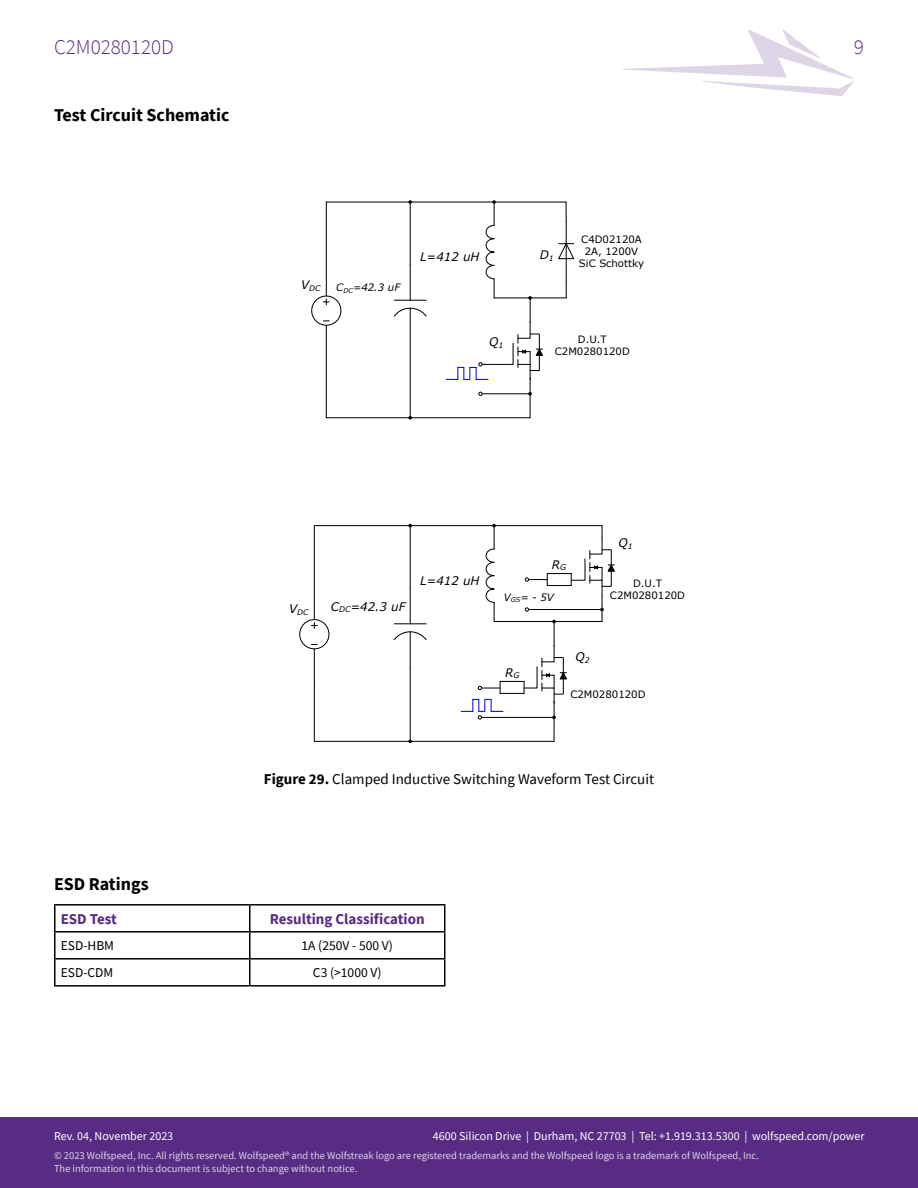
<style>
.page{position:relative;width:918px;height:1188px;background:#fff}
.page>*{position:absolute;margin:0;border:0;box-sizing:border-box;transform-origin:0 0}
.t1{font:300 21px "Source Sans Pro";color:#582c83}
.t2{font:700 18px "Source Sans Pro";color:#000}
.t3{font:15px "Source Sans Pro";color:#000}
.t4{font:700 15px "Source Sans Pro";color:#582c83}
.t5{font:13.5px "Source Sans Pro";color:#000}
.t6{font:12px "Source Sans Pro";color:#fff}
.t7{font:italic 11.85px "VERDANA";color:#000}
.t8{font:10.5px/12.6px "Source Sans Pro";color:#fff}
.t9{font:10.2px/12.1px "VERDANA";color:#000;text-align:center}
.t10{font:italic 10.2px "VERDANA";color:#000}
.t11{font:italic 7.65px "VERDANA";color:#000}
.s1{font-weight:700}
</style>
<div class="page">
<svg style="left:622px;top:29px;width:232px;height:67px"></svg>
<div style="left:0;top:1118px;width:918px;height:70px;background:#582c83"></div>
<hr style="left:326px;top:417px;width:204px;height:1px;background:#000">
<hr style="left:326px;top:359px;width:1px;height:59px;background:#000">
<hr style="left:410px;top:202px;width:1px;height:62px;background:#000">
<hr style="left:494px;top:297px;width:72px;height:1px;background:#000">
<hr style="left:530px;top:378px;width:1px;height:40px;background:#000">
<svg style="left:393px;top:299px;width:34px;height:19px"></svg>
<hr style="left:410px;top:308px;width:1px;height:36px;background:#000">
<hr style="left:410px;top:264px;width:1px;height:36px;background:#000">
<div style="left:311px;top:296px;width:30px;height:30px;border:1px solid #000;border-radius:50%"></div>
<hr style="left:326px;top:262px;width:1px;height:34px;background:#000">
<hr style="left:326px;top:325px;width:1px;height:34px;background:#000">
<svg style="left:323px;top:299px;width:6px;height:6px"></svg>
<hr style="left:410px;top:344px;width:1px;height:74px;background:#000">
<hr style="left:326px;top:202px;width:240px;height:1px;background:#000">
<hr style="left:326px;top:202px;width:1px;height:60px;background:#000">
<svg style="left:558px;top:241px;width:17px;height:19px"></svg>
<hr style="left:566px;top:221px;width:1px;height:60px;background:#000">
<svg style="left:566px;top:281px;width:1px;height:17px"></svg>
<svg style="left:566px;top:202px;width:1px;height:19px"></svg>
<hr style="left:482px;top:393px;width:48px;height:1px;background:#000">
<svg style="left:408px;top:200px;width:4px;height:4px"></svg>
<hr style="left:314px;top:741px;width:240px;height:1px;background:#000">
<hr style="left:314px;top:683px;width:1px;height:58px;background:#000">
<hr style="left:410px;top:526px;width:1px;height:62px;background:#000">
<hr style="left:554px;top:702px;width:1px;height:39px;background:#000">
<svg style="left:393px;top:623px;width:34px;height:18px"></svg>
<hr style="left:410px;top:632px;width:1px;height:36px;background:#000">
<hr style="left:410px;top:588px;width:1px;height:36px;background:#000">
<div style="left:299px;top:619px;width:30px;height:30px;border:1px solid #000;border-radius:50%"></div>
<hr style="left:314px;top:586px;width:1px;height:34px;background:#000">
<hr style="left:314px;top:649px;width:1px;height:34px;background:#000">
<svg style="left:311px;top:623px;width:6px;height:5px"></svg>
<hr style="left:410px;top:668px;width:1px;height:73px;background:#000">
<hr style="left:314px;top:525px;width:288px;height:1px;background:#000">
<hr style="left:314px;top:526px;width:1px;height:60px;background:#000">
<svg style="left:461px;top:524px;width:154px;height:196px"></svg>
<svg style="left:446px;top:200px;width:98px;height:181px"></svg>
<svg style="left:478px;top:392px;width:5px;height:4px"></svg>
<hr style="left:54px;top:933px;width:2px;height:25px;background:#000">
<hr style="left:444px;top:933px;width:2px;height:25px;background:#000">
<hr style="left:54px;top:958px;width:196px;height:2px;background:#000">
<hr style="left:54px;top:960px;width:2px;height:25px;background:#000">
<hr style="left:250px;top:958px;width:196px;height:2px;background:#000">
<svg style="left:249px;top:906px;width:1px;height:79px"></svg>
<hr style="left:444px;top:960px;width:2px;height:25px;background:#000">
<hr style="left:54px;top:985px;width:196px;height:2px;background:#000">
<hr style="left:250px;top:985px;width:196px;height:2px;background:#000">
<hr style="left:54px;top:904px;width:196px;height:2px;background:#000">
<hr style="left:54px;top:906px;width:2px;height:25px;background:#000">
<hr style="left:250px;top:904px;width:196px;height:2px;background:#000">
<hr style="left:444px;top:906px;width:2px;height:25px;background:#000">
<hr style="left:54px;top:931px;width:196px;height:2px;background:#000">
<hr style="left:250px;top:931px;width:196px;height:2px;background:#000">
<h1 class="t1" style="left:54px;top:34px;width:121px">C2M0280120D</h1>
<h1 class="t1" style="left:854px;top:34px;width:12px">9</h1>
<h2 class="t2" style="left:54px;top:103px;width:177px">Test Circuit Schematic</h2>
<p class="t11" style="left:301px;top:283px;width:21px"><sup>V</sup>DC</p>
<p class="t10" style="left:336px;top:281px;width:65px">C<sub>DC</sub>=42.3 uF</p>
<p class="t7" style="left:420px;top:249px;width:61px">L=412 uH</p>
<p class="t7" style="left:489px;top:333px;width:16px">Q<sub>1</sub></p>
<p class="t7" style="left:540px;top:246px;width:15px">D<sub>1</sub></p>
<p class="t9" style="left:579px;top:233px;width:67px">C4D02120A<br>2A, 1200V<br>SiC Schottky</p>
<p class="t9" style="left:555px;top:333px;width:77px">D.U.T<br>C2M0280120D</p>
<h2 class="t2" style="left:54px;top:871px;width:96px">ESD Ratings</h2>
<p class="t11" style="left:289px;top:607px;width:21px"><sup>V</sup>DC</p>
<p class="t7" style="left:331px;top:598px;width:76px">C<sub>DC</sub>=42.3 uF</p>
<p class="t7" style="left:420px;top:572px;width:61px">L=412 uH</p>
<p class="t7" style="left:552px;top:556px;width:16px">R<sub>G</sub></p>
<p class="t10" style="left:504px;top:590px;width:51px">V<sub>GS</sub>= - 5V</p>
<p class="t7" style="left:505px;top:664px;width:16px">R<sub>G</sub></p>
<p class="t7" style="left:575px;top:649px;width:16px">Q<sub>2</sub></p>
<p class="t7" style="left:619px;top:535px;width:16px">Q<sub>1</sub></p>
<p class="t9" style="left:610px;top:577px;width:77px">D.U.T<br>C2M0280120D</p>
<p class="t9" style="left:570px;top:688px;width:77px">C2M0280120D</p>
<h3 class="t3" style="left:264px;top:769px;width:392px"><span class="s1">Figure 29.</span> Clamped Inductive Switching Waveform Test Circuit</h3>
<h3 class="t4" style="left:61px;top:909px;width:58px">ESD Test</h3>
<h3 class="t4" style="left:270px;top:909px;width:156px">Resulting Classification</h3>
<p class="t5" style="left:61px;top:937px;width:55px">ESD-HBM</p>
<p class="t5" style="left:302px;top:937px;width:93px">1A (250V - 500 V)</p>
<p class="t5" style="left:61px;top:964px;width:54px">ESD-CDM</p>
<p class="t5" style="left:313px;top:964px;width:70px">C3 (&gt;1000 V)</p>
<p class="t6" style="left:54px;top:1129px;width:121px">Rev. 04, November 2023</p>
<p class="t6" style="left:433px;top:1129px;width:433px">4600 Silicon Drive | Durham, NC 27703 | Tel: +1.919.313.5300 | wolfspeed.com/power</p>
<p class="t8" style="left:54px;top:1149px;width:707px">© 2023 Wolfspeed, Inc. All rights reserved. Wolfspeed® and the Wolfstreak logo are registered trademarks and the Wolfspeed logo is a trademark of Wolfspeed, Inc.<br>The information in this document is subject to change without notice.</p>
</div>
